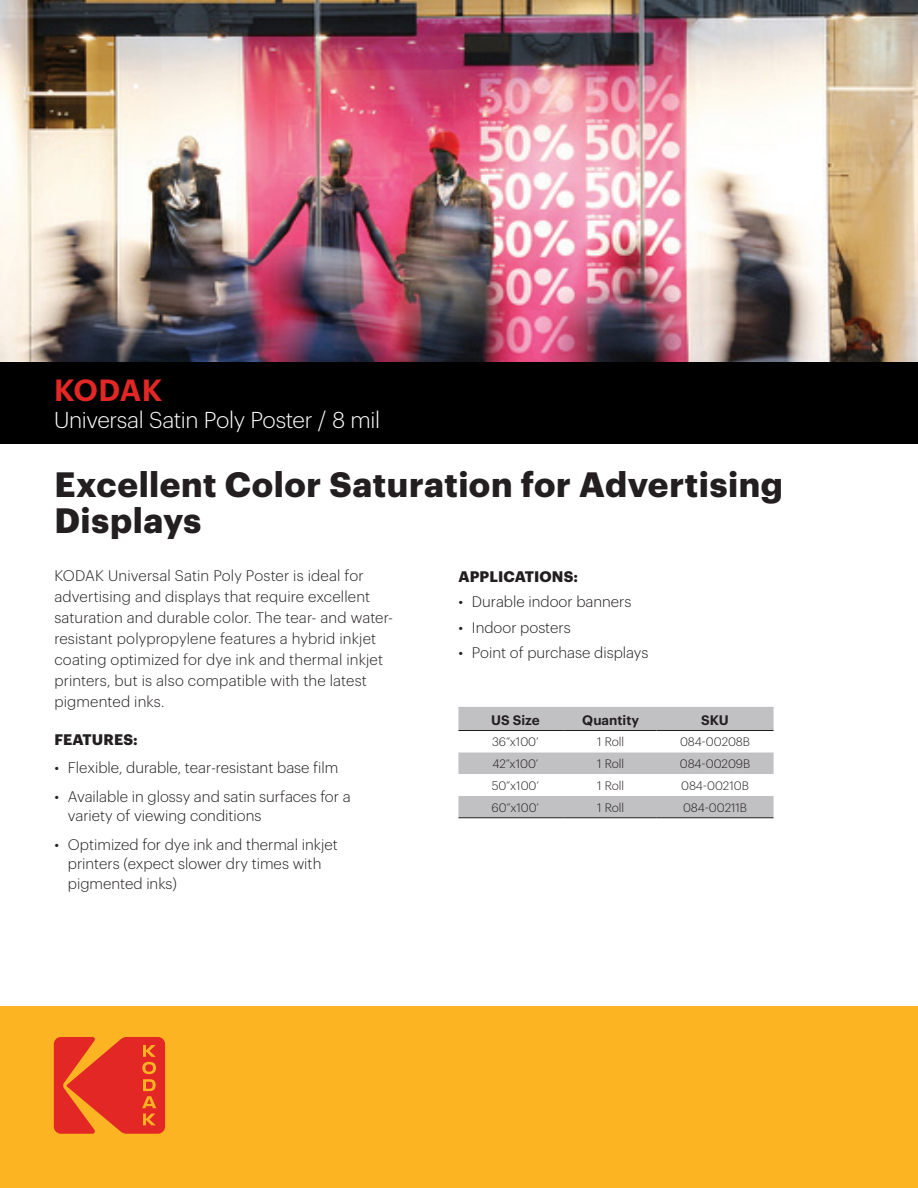
<style>
.page{position:relative;width:918px;height:1188px;background:#fff}
.page>*{position:absolute;margin:0;border:0;box-sizing:border-box;transform-origin:0 0}
.t1{font:700 34.5px/36px "Graphik";letter-spacing:.015em;color:#231f20}
.t2{font:600 30px "Graphik";letter-spacing:-.005em;color:#e22725}
.t3{font:300 22.5px "Graphik";letter-spacing:-.02em;color:#fff}
.t4{font:300 15px/21px "Graphik";color:#231f20}
.t5{font:700 15px "Graphik";letter-spacing:.005em;color:#231f20}
.t6{font:600 13.5px "Graphik";color:#231f20}
.t7{font:300 12px "Graphik";color:#231f20}
</style>
<div class="page">
<img style="left:0;top:0;width:918px;height:362px">
<div style="left:0;top:362px;width:918px;height:82px;background:#000001"></div>
<div style="left:0;top:1007px;width:918px;height:181px;background:#fcb423"></div>
<svg style="left:54px;top:1037px;width:111px;height:97px"></svg>
<svg style="left:458px;top:708px;width:316px;height:110px"></svg>
<hr style="left:458px;top:730px;width:107px;height:1px;background:#231f20">
<hr style="left:565px;top:730px;width:92px;height:1px;background:#231f20">
<hr style="left:657px;top:730px;width:117px;height:1px;background:#231f20">
<hr style="left:458px;top:818px;width:107px;height:1px;background:#231f20">
<hr style="left:565px;top:818px;width:92px;height:1px;background:#231f20">
<hr style="left:657px;top:818px;width:117px;height:1px;background:#231f20">
<hr style="left:458px;top:707px;width:107px;height:1px;background:#bcbdc0">
<hr style="left:565px;top:707px;width:92px;height:1px;background:#bcbdc0">
<hr style="left:657px;top:707px;width:117px;height:1px;background:#bcbdc0">
<h2 class="t2" style="left:54px;top:367px;width:110px">KODAK</h2>
<h3 class="t3" style="left:54px;top:403px;width:328px">Universal Satin Poly Poster / 8 mil</h3>
<h1 class="t1" style="left:54px;top:463px;width:730px">Excellent Color Saturation for Advertising<br>Displays</h1>
<p class="t4" style="left:54px;top:564px;width:340px">KODAK Universal Satin Poly Poster is ideal for advertising and displays that require excellent saturation and durable color. The tear- and water&shy;resistant polypropylene features a hybrid inkjet coating optimized for dye ink and thermal inkjet printers, but is also compatible with the latest pigmented inks.</p>
<p class="t5" style="left:54px;top:727px;width:85px">FEATURES:</p>
<p class="t4" style="left:54px;top:756px;width:285px">• Flexible, durable, tear-resistant base film</p>
<p class="t4" style="left:68px;top:785px;width:284px;line-height:19.5px;text-indent:-14px">• Available in glossy and satin surfaces for a variety of viewing conditions</p>
<p class="t4" style="left:68px;top:833px;width:272px;line-height:19.5px;text-indent:-14px">• Optimized for dye ink and thermal inkjet printers (expect slower dry times with pigmented inks)</p>
<p class="t5" style="left:458px;top:564px;width:121px">APPLICATIONS:</p>
<p class="t4" style="left:458px;top:590px;width:174px">• Durable indoor banners</p>
<p class="t4" style="left:458px;top:615px;width:114px">• Indoor posters</p>
<p class="t4" style="left:458px;top:641px;width:192px">• Point of purchase displays</p>
<p class="t6" style="left:491px;top:709px;width:50px">US Size</p>
<p class="t6" style="left:582px;top:709px;width:58px">Quantity</p>
<p class="t6" style="left:701px;top:709px;width:29px">SKU</p>
<p class="t7" style="left:492px;top:733px;width:48px">36”x100’</p>
<p class="t7" style="left:597px;top:733px;width:28px">1 Roll</p>
<p class="t7" style="left:680px;top:733px;width:72px">084-00208B</p>
<p class="t7" style="left:492px;top:755px;width:48px">42”x100’</p>
<p class="t7" style="left:597px;top:755px;width:28px">1 Roll</p>
<p class="t7" style="left:680px;top:755px;width:72px">084-00209B</p>
<p class="t7" style="left:492px;top:777px;width:49px">50”x100’</p>
<p class="t7" style="left:597px;top:777px;width:28px">1 Roll</p>
<p class="t7" style="left:681px;top:777px;width:69px">084-00210B</p>
<p class="t7" style="left:492px;top:799px;width:49px">60”x100’</p>
<p class="t7" style="left:597px;top:799px;width:28px">1 Roll</p>
<p class="t7" style="left:683px;top:799px;width:66px">084-00211B</p>
</div>
